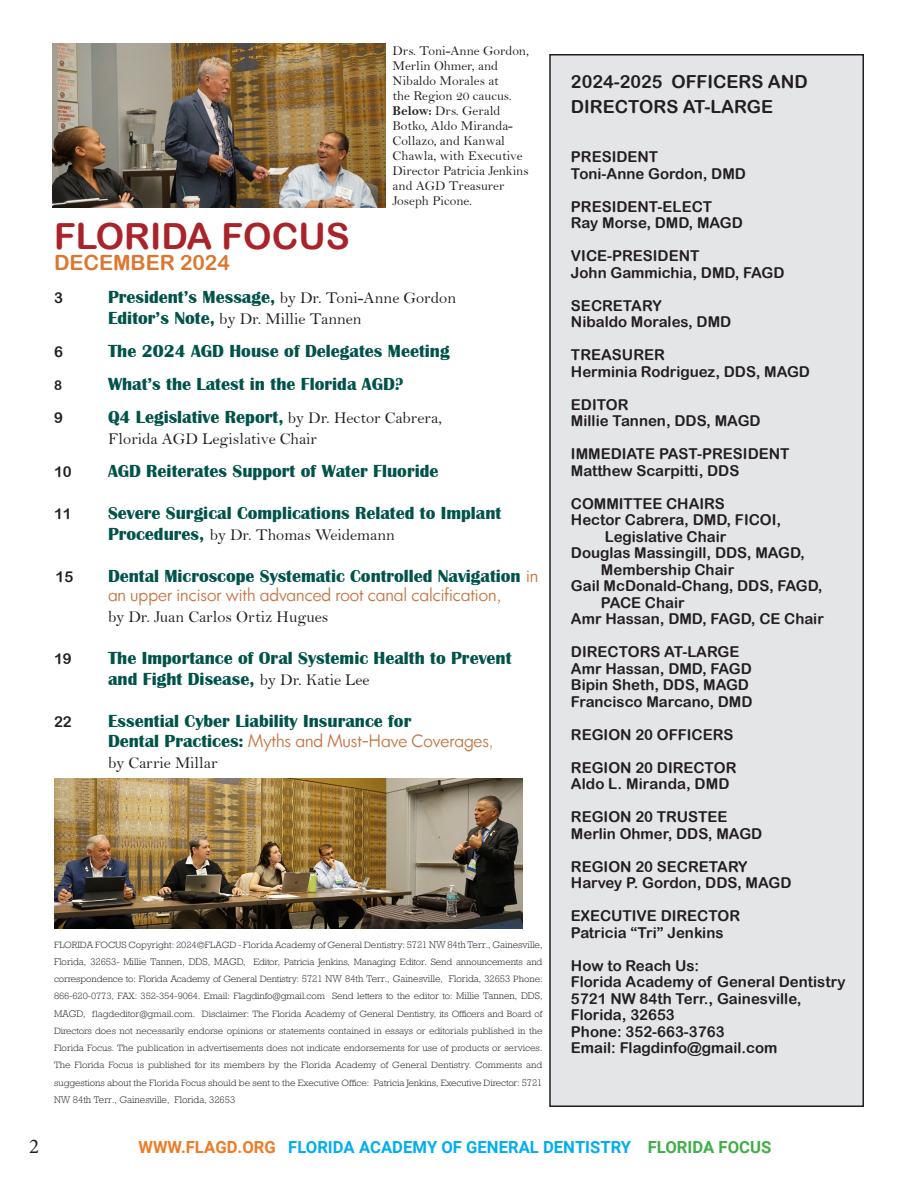
<style>
.page{position:relative;width:918px;height:1188px;background:#fff}
.page>*{position:absolute;margin:0;border:0;box-sizing:border-box;transform-origin:0 0}
.t1{font:36px "Arial Rounded MT Bold";color:#aa232a}
.t2{font:21px "Arial Rounded MT Bold";color:#dc772f}
.t3{font:21px "Minion Pro";color:#231f20}
.t4{font:700 18px/21px "Britannic";color:#005349}
.t5{font:18px "Arial Rounded MT Bold";color:#231f20}
.t6{font:700 16.65px "Roboto";color:#00aeef}
.t7{font:16.5px/21px "Luz Sans";color:#c67645}
.t8{font:16.5px/21px "Bell";color:#231f20}
.t9{font:15px/16.5px "Arial Rounded MT Bold";color:#231f20}
.Subheading__Wiedmann_article{font:13.5px/15px "Bell";color:#231f20}
.t10{font:13.5px "Arial Rounded MT Bold";color:#231f20}
.t11{font:300 9px "Rockwell Nova";color:#231f20}
.t12{font:300 8.55px/17.2px "Rockwell Nova";letter-spacing:-.01em;color:#231f20;text-align:justify;scale:1.05 1}
.s1{font-family:"Bell MT Bold"}
.s2{font-family:"Britannic";font-weight:700;font-size:18px;color:#005349}
.s3{font-family:"Bell";font-weight:400;font-size:16.5px;color:#231f20}
.s4{font-family:"Luz Sans";font-weight:400;font-size:16.5px;color:#c67645}
.s5{font-family:"Bell";color:#231f20}
.s6{font-size:9px}
.s7{color:#ee7a23}
.s8{color:#40ae49}
</style>
<div class="page">
<div style="left:550px;top:55px;width:313px;height:1051px;background:#e4e5e7"></div>
<div style="left:549px;top:54px;width:315px;height:1053px;border:2px solid #231f20"></div>
<img style="left:54px;top:779px;width:469px;height:149px">
<img style="left:53px;top:44px;width:332px;height:164px">
<p class="Subheading__Wiedmann_article" style="left:393px;top:43px;width:138px">Drs. Toni-Anne Gordon,<br>Merlin Ohmer, and<br>Nibaldo Morales at<br>the Region 20 caucus.<br><span class="s1">Below:</span> Drs. Gerald<br>Botko, Aldo Miranda-<br>Collazo, and Kanwal<br>Chawla, with Executive<br>Director Patricia Jenkins and AGD Treasurer<br>Joseph Picone.</p>
<p class="t1" style="left:54px;top:215px;width:297px">FLORIDA FOCUS</p>
<p class="t2" style="left:54px;top:250px;width:177px">DECEMBER 2024</p>
<p class="t9" style="left:54px;top:289px;width:10px">3</p>
<p class="t8" style="left:108px;top:287px;width:350px"><span class="s2">President’s Message,</span> by Dr. Toni-Anne Gordon<br><span class="s2">Editor’s Note,</span> by Dr. Millie Tannen</p>
<p class="t9" style="left:54px;top:343px;width:10px">6</p>
<p class="t4" style="left:108px;top:340px;width:343px">The 2024 AGD House of Delegates Meeting</p>
<p class="t10" style="left:54px;top:377px;width:10px">8</p>
<p class="t4" style="left:108px;top:373px;width:297px">What’s the Latest in the Florida AGD?</p>
<p class="t9" style="left:54px;top:409px;width:10px">9</p>
<p class="t4" style="left:108px;top:406px;width:336px">Q4 Legislative Report, <span class="s3">by Dr. Hector Cabrera,</span></p>
<p class="t8" style="left:108px;top:428px;width:211px">Florida AGD Legislative Chair</p>
<p class="t9" style="left:54px;top:463px;width:19px">10</p>
<p class="t4" style="left:108px;top:460px;width:332px">AGD Reiterates Support of Water Fluoride</p>
<p class="t9" style="left:54px;top:505px;width:19px">11</p>
<p class="t4" style="left:108px;top:502px;width:395px">Severe Surgical Complications Related to Implant</p>
<p class="t8" style="left:108px;top:524px;width:288px"><span class="s2">Procedures,</span> by Dr. Thomas Weidemann</p>
<p class="t9" style="left:56px;top:568px;width:19px">15</p>
<p class="t4" style="left:108px;top:565px;width:432px">Dental Microscope Systematic Controlled Navigation <span class="s4">in</span></p>
<p class="t7" style="left:108px;top:584px;width:395px">an upper incisor with advanced root canal calcification, <span class="s5">by Dr. Juan Carlos Ortiz Hugues</span></p>
<p class="t9" style="left:54px;top:650px;width:19px">19</p>
<p class="t4" style="left:108px;top:648px;width:405px">The Importance of Oral Systemic Health to Prevent and Fight Disease, <span class="s3">by Dr. Katie Lee</span></p>
<p class="t9" style="left:54px;top:713px;width:19px">22</p>
<p class="t4" style="left:108px;top:711px;width:305px">Essential Cyber Liability Insurance for</p>
<p class="t7" style="left:108px;top:730px;width:387px"><span class="s2">Dental Practices:</span> Myths and Must-Have Coverages, <span class="s5">by Carrie Millar</span></p>
<p class="t12" style="left:54px;top:936px;width:467px">FLORIDA FOCUS Copyright: 2024©FLAGD - Florida Academy of General Dentistry: <span class="s6">5721 NW 84th Terr., Gainesville, Florida, 32653</span>- <span class="s6">Millie Tannen, DDS, MAGD,</span> Editor, Patricia Jenkins, Managing Editor. Send announcements and correspondence to: Florida Academy of General Dentistry: <span class="s6">5721 NW 84th Terr., Gainesville, Florida, 32653</span> Phone:<br>866-620-0773, FAX: 352-354-9064. Email: Flagdinfo@gmail.com Send letters to the editor to: <span class="s6">Millie Tannen, DDS, MAGD,</span> flagdeditor@gmail.com. Disclaimer: The Florida Academy of General Dentistry, its Officers and Board of Directors does not necessarily endorse opinions or statements contained in essays or editorials published in the Florida Focus. The publication in advertisements does not indicate endorsements for use of products or services.<br>The Florida Focus is published for its members by the Florida Academy of General Dentistry. Comments and suggestions about the Florida Focus should be sent to the Executive Office: Patricia Jenkins, Executive Director: <span class="s6">5721</span></p>
<p class="t11" style="left:54px;top:1094px;width:183px">NW 84th Terr., Gainesville, Florida, 32653</p>
<p class="t5" style="left:571px;top:71px;width:238px">2024-2025 OFFICERS AND</p>
<p class="t5" style="left:571px;top:96px;width:204px">DIRECTORS AT-LARGE</p>
<p class="t9" style="left:571px;top:149px;width:89px">PRESIDENT</p>
<p class="t9" style="left:571px;top:165px;width:176px">Toni-Anne Gordon, DMD</p>
<p class="t9" style="left:571px;top:198px;width:143px">PRESIDENT-ELECT</p>
<p class="t9" style="left:571px;top:215px;width:173px">Ray Morse, DMD, MAGD</p>
<p class="t9" style="left:571px;top:248px;width:130px">VICE-PRESIDENT</p>
<p class="t9" style="left:571px;top:264px;width:215px">John Gammichia, DMD, FAGD</p>
<p class="t9" style="left:571px;top:297px;width:92px">SECRETARY</p>
<p class="t9" style="left:571px;top:314px;width:162px">Nibaldo Morales, DMD</p>
<p class="t9" style="left:571px;top:347px;width:95px">TREASURER</p>
<p class="t9" style="left:571px;top:363px;width:241px">Herminia Rodriguez, DDS, MAGD</p>
<p class="t9" style="left:571px;top:396px;width:59px">EDITOR</p>
<p class="t9" style="left:571px;top:413px;width:191px">Millie Tannen, DDS, MAGD</p>
<p class="t9" style="left:571px;top:446px;width:220px">IMMEDIATE PAST-PRESIDENT</p>
<p class="t9" style="left:571px;top:462px;width:170px">Matthew Scarpitti, DDS</p>
<p class="t9" style="left:571px;top:495px;width:155px">COMMITTEE CHAIRS</p>
<p class="t9" style="left:571px;top:512px;width:212px">Hector Cabrera, DMD, FICOI,</p>
<p class="t9" style="left:605px;top:528px;width:123px">Legislative Chair</p>
<p class="t9" style="left:571px;top:545px;width:235px">Douglas Massingill, DDS, MAGD,</p>
<p class="t9" style="left:601px;top:561px;width:135px">Membership Chair</p>
<p class="t9" style="left:601px;top:578px;width:223px;text-indent:-30px">Gail McDonald-Chang, DDS, FAGD,<br>PACE Chair</p>
<p class="t9" style="left:571px;top:611px;width:254px">Amr Hassan, DMD, FAGD, CE Chair</p>
<p class="t9" style="left:571px;top:644px;width:170px">DIRECTORS AT-LARGE</p>
<p class="t9" style="left:571px;top:660px;width:182px">Amr Hassan, DMD, FAGD</p>
<p class="t9" style="left:571px;top:677px;width:180px">Bipin Sheth, DDS, MAGD</p>
<p class="t9" style="left:571px;top:693px;width:183px">Francisco Marcano, DMD</p>
<p class="t9" style="left:571px;top:726px;width:164px">REGION 20 OFFICERS</p>
<p class="t9" style="left:571px;top:759px;width:167px">REGION 20 DIRECTOR</p>
<p class="t9" style="left:571px;top:776px;width:160px">Aldo L. Miranda, DMD</p>
<p class="t9" style="left:571px;top:809px;width:158px">REGION 20 TRUSTEE</p>
<p class="t9" style="left:571px;top:825px;width:193px">Merlin Ohmer, DDS, MAGD</p>
<p class="t9" style="left:571px;top:858px;width:178px">REGION 20 SECRETARY</p>
<p class="t9" style="left:571px;top:875px;width:222px">Harvey P. Gordon, DDS, MAGD</p>
<p class="t9" style="left:571px;top:908px;width:171px">EXECUTIVE DIRECTOR</p>
<p class="t9" style="left:571px;top:924px;width:154px">Patricia “Tri” Jenkins</p>
<p class="t9" style="left:571px;top:957px;width:130px">How to Reach Us:</p>
<p class="t9" style="left:571px;top:974px;width:276px">Florida Academy of General Dentistry</p>
<p class="t9" style="left:571px;top:990px;width:232px">5721 NW 84th Terr., Gainesville,</p>
<p class="t9" style="left:571px;top:1007px;width:105px">Florida, 32653</p>
<p class="t9" style="left:571px;top:1023px;width:155px">Phone: 352-663-3763</p>
<p class="t9" style="left:571px;top:1040px;width:208px">Email: Flagdinfo@gmail.com</p>
<h2 class="t3" style="left:29px;top:1132px;width:12px">2</h2>
<h3 class="t6" style="left:138px;top:1136px;width:634px"><span class="s7">WWW.FLAGD.ORG</span> FLORIDA ACADEMY OF GENERAL DENTISTRY <span class="s8">FLORIDA FOCUS</span></h3>
</div>
